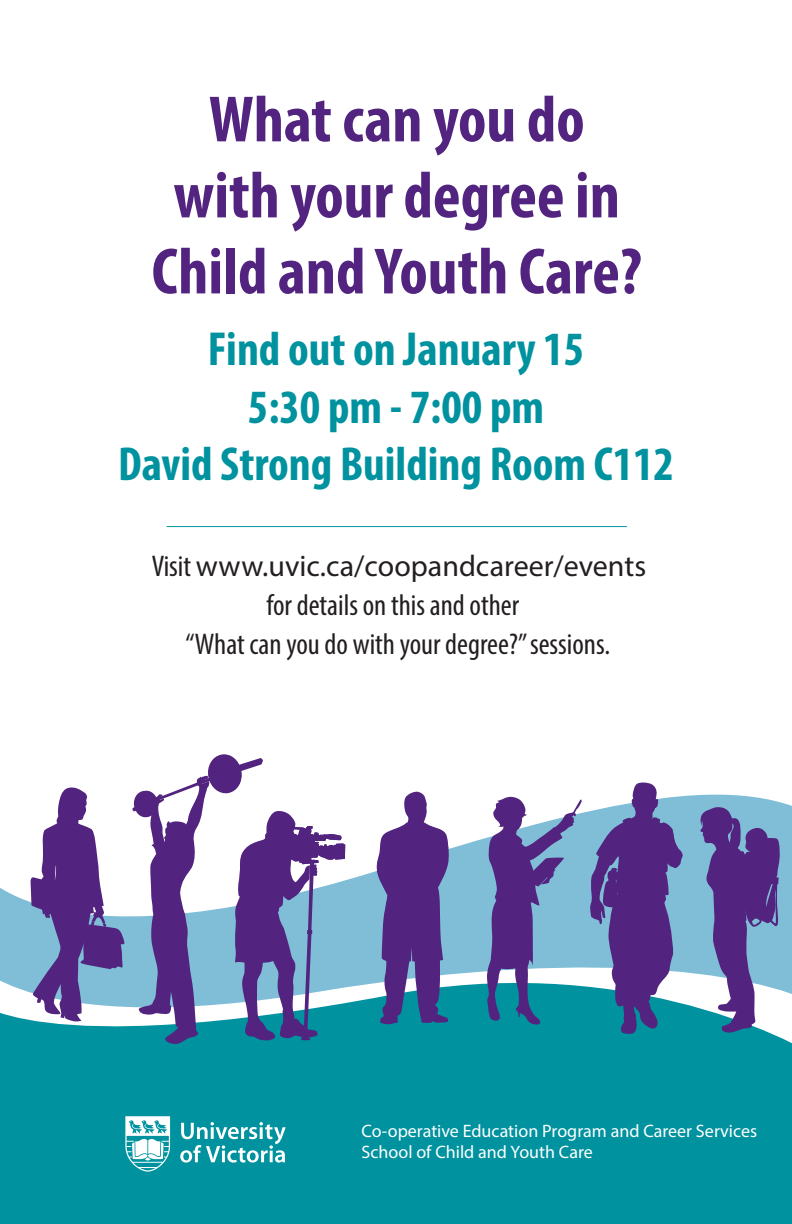
<style>
.page{position:relative;width:792px;height:1224px;background:#fff}
.page>*{position:absolute;margin:0;border:0;box-sizing:border-box;transform-origin:0 0}
.t1{font:700 condensed 66px/76px "Myriad Pro";color:#52247f;text-align:center}
.t2{font:700 condensed 48px/57.6px "Myriad Pro";color:#00929f;text-align:center}
.t3{font:condensed 30px/39px "Myriad Pro";color:#231f20;text-align:center}
.t4{font:600 condensed 18px/21.6px "Myriad Pro";color:#fff}
.s1{font-weight:600}
</style>
<div class="page">
<svg style="left:0;top:526px;width:792px;height:416px"></svg>
<div style="left:0;top:953px;width:792px;height:271px;background:#00929f"></div>
<svg style="left:487px;top:796px;width:95px;height:229px"></svg>
<svg style="left:374px;top:791px;width:75px;height:234px"></svg>
<svg style="left:699px;top:806px;width:81px;height:227px"></svg>
<svg style="left:132px;top:753px;width:213px;height:292px"></svg>
<svg style="left:30px;top:787px;width:95px;height:235px"></svg>
<svg style="left:590px;top:782px;width:93px;height:252px"></svg>
<hr style="left:167px;top:526px;width:460px;height:1px;background:#00929f">
<svg style="left:125px;top:1116px;width:45px;height:56px"></svg>
<svg style="left:180px;top:1122px;width:106px;height:41px"></svg>
<h1 class="t1" style="left:152px;top:80px;width:492px">What can you do with your degree in<br>Child and Youth Care?</h1>
<h2 class="t2" style="left:118px;top:319px;width:558px">Find out on January 15<br>5:30 pm - 7:00 pm<br>David Strong Building Room C112</h2>
<p class="t3" style="left:152px;top:546px;width:496px">Visit <span class="s1">www.uvic.ca/coopandcareer/events </span>for details on this and other<br>“What can you do with your degree?” sessions.</p>
<p class="t4" style="left:362px;top:1120px;width:397px">Co-operative Education Program and Career Services<br>School of Child and Youth Care</p>
</div>
